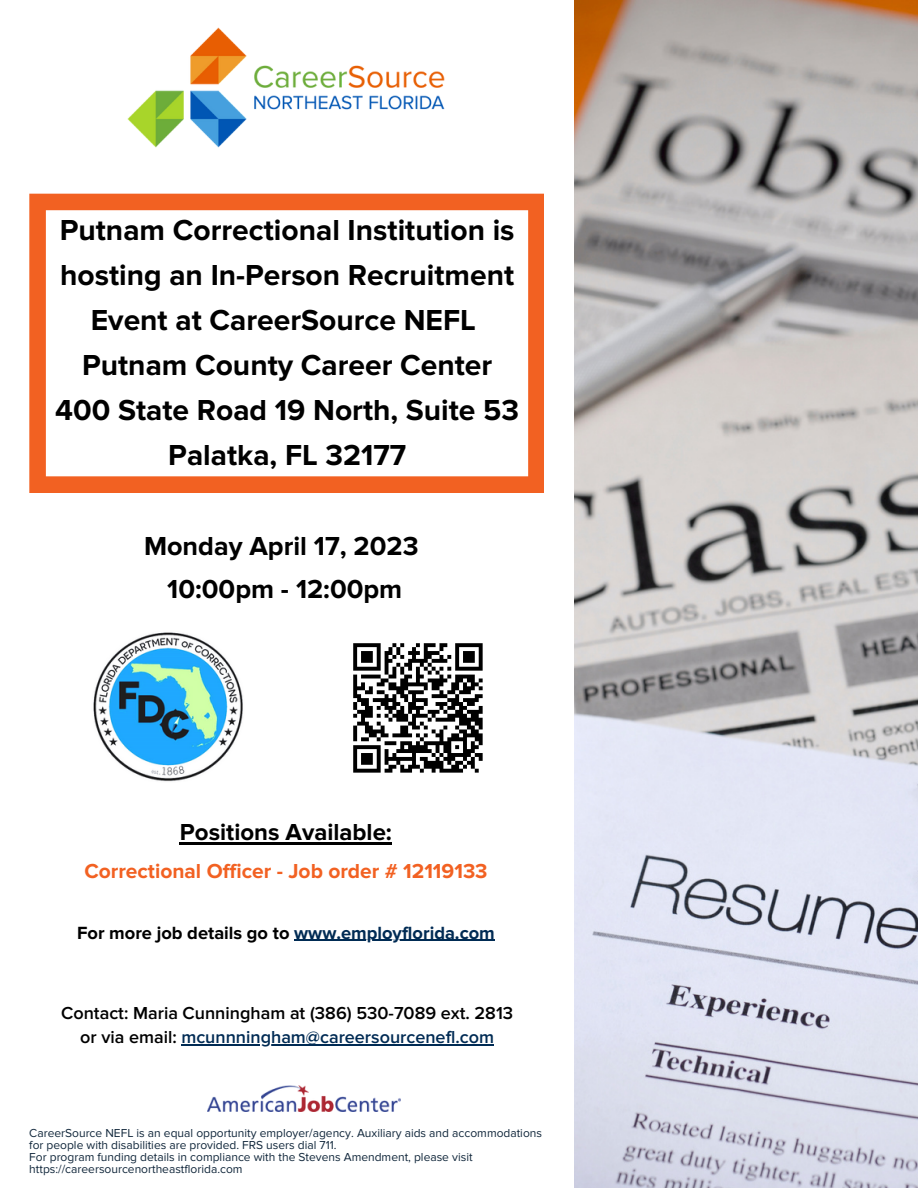
<style>
.page{position:relative;width:918px;height:1188px;background:#fff}
.page>*{position:absolute;margin:0;border:0;box-sizing:border-box;transform-origin:0 0}
.t1{font:700 30px/45px "Proxima Nova";color:#000;text-align:center}
.t2{font:700 27px/42.8px "Proxima Nova";color:#000;text-align:center}
.t3{font:700 24px "Proxima Nova";color:#000}
.t4{font:700 21px "Proxima Nova";color:#f26122}
.t5{font:700 18.3px "Proxima Nova";color:#000}
.t6{font:600 18px/24.8px "Proxima Nova";color:#000;text-align:center}
.t7{font:12px/12px "Proxima Nova";color:#11273b}
.s1{color:#002b54}
</style>
<div class="page">
<img style="left:127px;top:27px;width:318px;height:121px">
<img style="left:207px;top:1086px;width:194px;height:26px">
<svg style="left:29px;top:194px;width:515px;height:299px"></svg>
<img style="left:574px;top:0;width:344px;height:1188px">
<img style="left:93px;top:639px;width:105px;height:143px">
<svg style="left:136px;top:632px;width:347px;height:143px"></svg>
<hr style="left:180px;top:842px;width:212px;height:2px;background:#000">
<hr style="left:294px;top:940px;width:201px;height:1px;background:#002b54">
<hr style="left:181px;top:1044px;width:313px;height:2px;background:#002b54">
<h1 class="t1" style="left:55px;top:208px;width:465px">Putnam Correctional Institution is hosting an In-Person Recruitment<br>Event at CareerSource NEFL<br>Putnam County Career Center<br>400 State Road 19 North, Suite 53<br>Palatka, FL 32177</h1>
<h2 class="t2" style="left:144px;top:526px;width:276px">Monday April 17, 2023<br>10:00pm - 12:00pm</h2>
<h3 class="t3" style="left:180px;top:818px;width:214px">Positions Available:</h3>
<h3 class="t4" style="left:84px;top:859px;width:405px">Correctional Officer - Job order # 12119133</h3>
<h3 class="t5" style="left:77px;top:922px;width:419px">For more job details go to <span class="s1">www.employflorida.com</span></h3>
<h3 class="t6" style="left:61px;top:1001px;width:454px">Contact: Maria Cunningham at (386) 530-7089 ext. 2813 or via email: <span class="s1">mcunnningham@careersourcenefl.com</span></h3>
<p class="t7" style="left:29px;top:1127px;width:514px">CareerSource NEFL is an equal opportunity employer/agency. Auxiliary aids and accommodations for people with disabilities are provided. FRS users dial 711.<br>For program funding details in compliance with the Stevens Amendment, please visit https://careersourcenortheastflorida.com</p>
</div>
